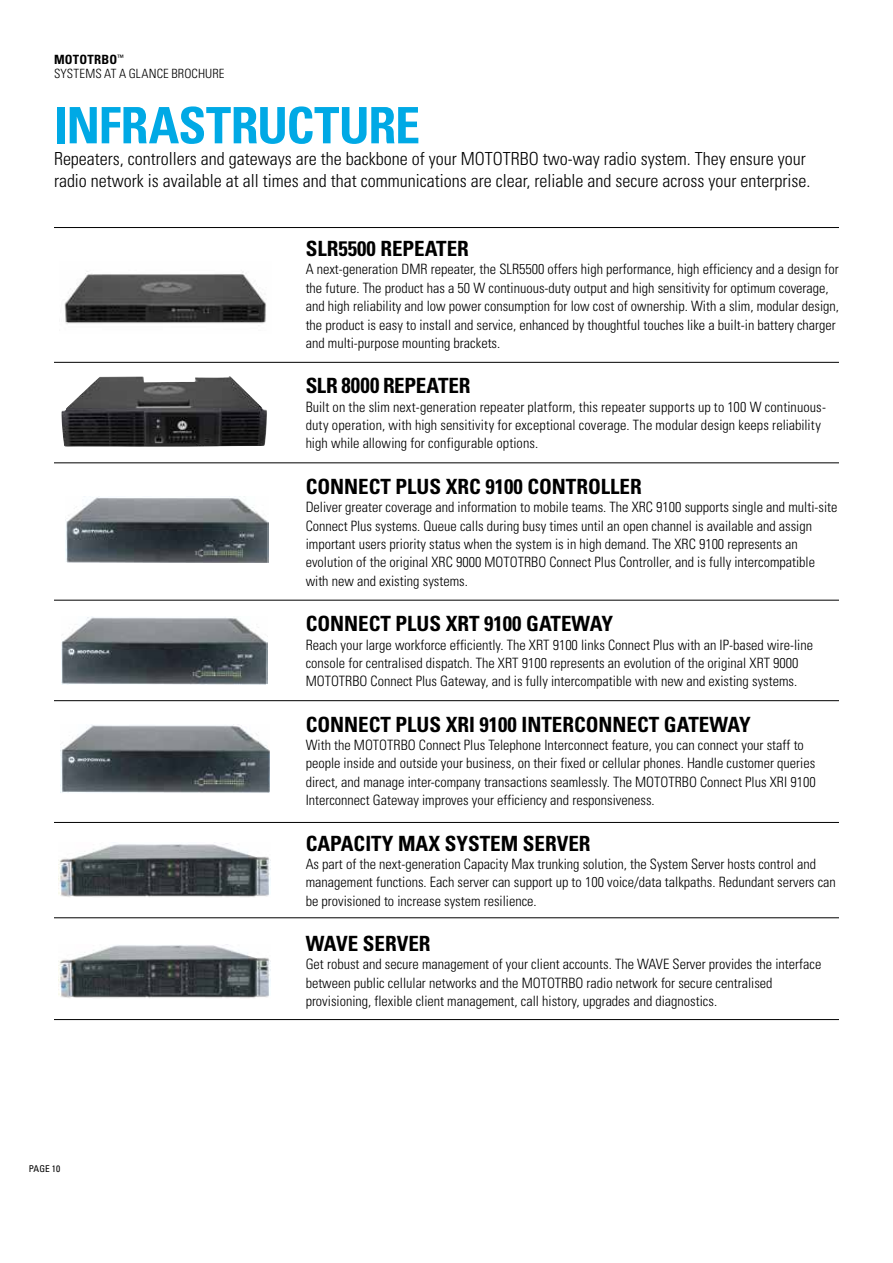
<style>
.page{position:relative;width:893px;height:1263px;background:#fff}
.page>*{position:absolute;margin:0;border:0;box-sizing:border-box;transform-origin:0 0}
.t1{font:700 condensed 50.25px "Univers";letter-spacing:-.02em;color:#00a9e5}
.t2{font:700 condensed 21px "Univers";color:#000}
.t3{font:300 condensed 18px/21.6px "Univers";color:#000}
.t4{font:300 condensed 14.25px/18.3px "Univers";color:#000}
.t5{font:300 condensed 12.75px/14.2px "Univers";letter-spacing:.01em;color:#000}
.t6{font:condensed 9.3px "Univers";color:#000}
.s1{font-weight:700}
.s2{font-size:21.9px}
</style>
<div class="page">
<img style="left:64px;top:271px;width:202px;height:53px">
<img style="left:59px;top:843px;width:211px;height:54px">
<img style="left:65px;top:497px;width:203px;height:66px">
<img style="left:61px;top:617px;width:206px;height:68px">
<img style="left:61px;top:724px;width:209px;height:69px">
<img style="left:59px;top:944px;width:211px;height:54px">
<hr style="left:54px;top:227px;width:785px;height:1px;background:#000">
<hr style="left:54px;top:362px;width:785px;height:1px;background:#000">
<hr style="left:54px;top:462px;width:785px;height:1px;background:#000">
<hr style="left:54px;top:600px;width:785px;height:1px;background:#000">
<hr style="left:54px;top:700px;width:785px;height:1px;background:#000">
<hr style="left:54px;top:822px;width:785px;height:1px;background:#000">
<hr style="left:54px;top:917px;width:785px;height:1px;background:#000">
<hr style="left:54px;top:1019px;width:785px;height:1px;background:#000">
<img style="left:61px;top:376px;width:206px;height:71px">
<p class="t5" style="left:54px;top:53px;width:172px"><span class="s1">MOTOTRBO</span><sup>™<br></sup>SYSTEMS AT A GLANCE BROCHURE</p>
<h1 class="t1" style="left:54px;top:95px;width:368px">INFRASTRUCTURE</h1>
<p class="t3" style="left:54px;top:148px;width:758px">Repeaters, controllers and gateways are the backbone of your MOTOTRBO two-way radio system. They ensure your radio network is available at all times and that communications are clear, reliable and secure across your enterprise.</p>
<h2 class="t2" style="left:306px;top:236px;width:165px">SLR5500 REPEATER</h2>
<p class="t4" style="left:306px;top:260px;width:535px">A next-generation DMR repeater, the SLR5500 offers high performance, high efficiency and a design for the future. The product has a 50 W continuous-duty output and high sensitivity for optimum coverage, and high reliability and low power consumption for low cost of ownership. With a slim, modular design, the product is easy to install and service, enhanced by thoughtful touches like a built-in battery charger and multi-purpose mounting brackets.</p>
<h2 class="t2" style="left:306px;top:373px;width:166px">SLR <span class="s2">8000</span> REPEATER</h2>
<p class="t4" style="left:306px;top:398px;width:522px">Built on the slim next-generation repeater platform, this repeater supports up to 100 W continuous&shy;duty operation, with high sensitivity for exceptional coverage. The modular design keeps reliability high while allowing for configurable options.</p>
<h2 class="t2" style="left:306px;top:474px;width:338px">CONNECT PLUS XRC 9100 CONTROLLER</h2>
<p class="t4" style="left:306px;top:498px;width:533px">Deliver greater coverage and information to mobile teams. The XRC 9100 supports single and multi-site Connect Plus systems. Queue calls during busy times until an open channel is available and assign important users priority status when the system is in high demand. The XRC 9100 represents an evolution of the original XRC 9000 MOTOTRBO Connect Plus Controller, and is fully intercompatible with new and existing systems.</p>
<h2 class="t2" style="left:306px;top:611px;width:309px">CONNECT PLUS XRT 9100 GATEWAY</h2>
<p class="t4" style="left:306px;top:635px;width:509px">Reach your large workforce efficiently. The XRT 9100 links Connect Plus with an IP-based wire-line console for centralised dispatch. The XRT 9100 represents an evolution of the original XRT 9000<br>MOTOTRBO Connect Plus Gateway, and is fully intercompatible with new and existing systems.</p>
<h2 class="t2" style="left:306px;top:711px;width:447px">CONNECT PLUS XRI 9100 INTERCONNECT GATEWAY</h2>
<p class="t4" style="left:306px;top:736px;width:511px">With the MOTOTRBO Connect Plus Telephone Interconnect feature, you can connect your staff to people inside and outside your business, on their fixed or cellular phones. Handle customer queries direct, and manage inter-company transactions seamlessly. The MOTOTRBO Connect Plus XRI 9100<br>Interconnect Gateway improves your efficiency and responsiveness.</p>
<h2 class="t2" style="left:306px;top:830px;width:286px">CAPACITY MAX SYSTEM SERVER</h2>
<p class="t4" style="left:306px;top:855px;width:532px">As part of the next-generation Capacity Max trunking solution, the System Server hosts control and management functions. Each server can support up to 100 voice/data talkpaths. Redundant servers can be provisioned to increase system resilience.</p>
<p class="t6" style="left:29px;top:1162px;width:33px">PAGE 10</p>
<h2 class="t2" style="left:306px;top:931px;width:126px">WAVE SERVER</h2>
<p class="t4" style="left:306px;top:955px;width:517px">Get robust and secure management of your client accounts. The WAVE Server provides the interface between public cellular networks and the MOTOTRBO radio network for secure centralised provisioning, flexible client management, call history, upgrades and diagnostics.</p>
</div>
